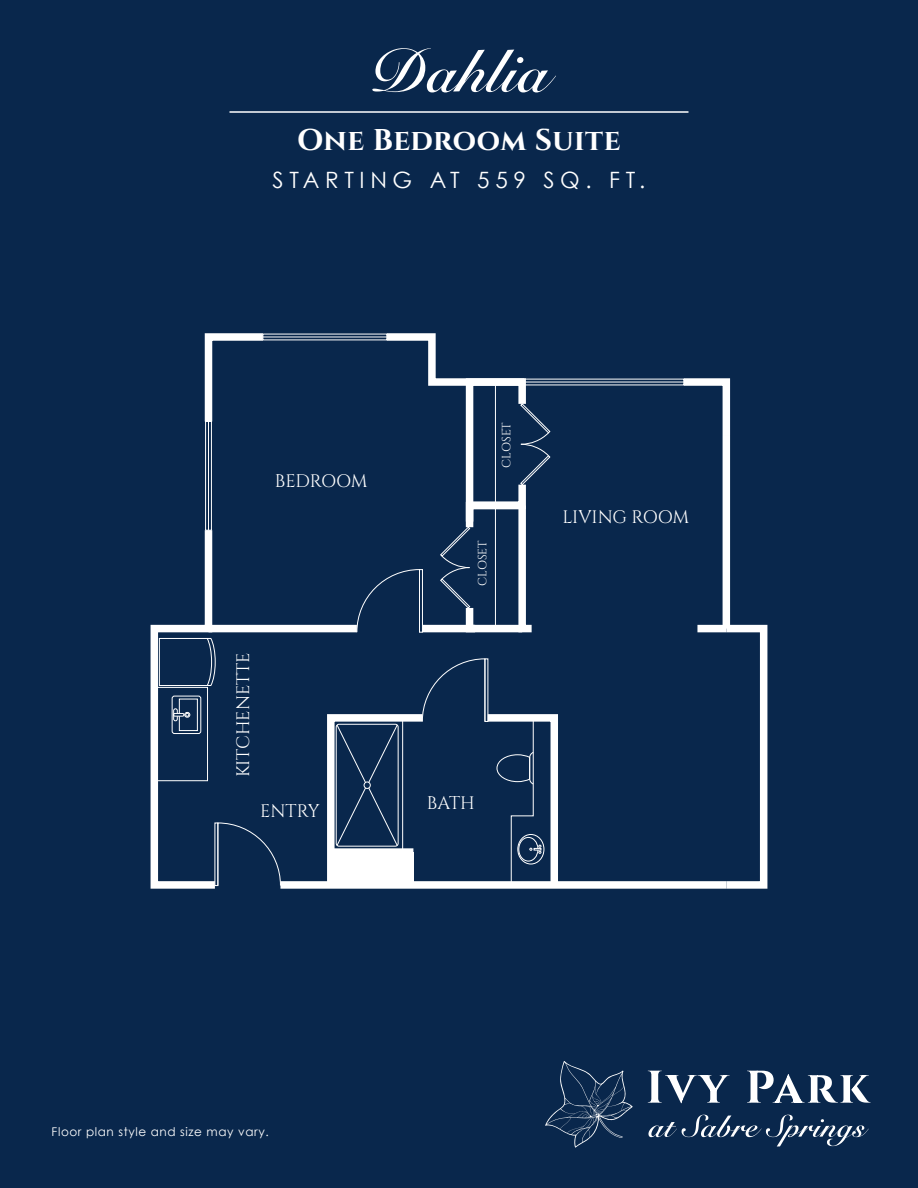
<style>
.page{position:relative;width:918px;height:1188px;background:#09274c}
.page>*{position:absolute;margin:0;border:0;box-sizing:border-box;transform-origin:0 0}
.t1{font:700 60px "Snell Roundhand";color:#fff}
.t2{font:30px "Cinzel";letter-spacing:.015em;color:#fff}
.t3{font:22.5px "Century Gothic";letter-spacing:.25em;color:#fff}
.t4{font:18px "Cinzel";letter-spacing:-.01em;color:#fff}
.t5{font:12px "Century Gothic";letter-spacing:.05em;color:#fff}
.t6{font:12px "Cinzel";color:#fff}
</style>
<div class="page">
<hr style="left:229px;top:111px;width:460px;height:2px;background:#fff">
<svg style="left:676px;top:378px;width:55px;height:65px"></svg>
<hr style="left:263px;top:337px;width:124px;height:1px;background:#fff">
<hr style="left:524px;top:382px;width:160px;height:1px;background:#fff">
<hr style="left:208px;top:421px;width:1px;height:109px;background:#fff">
<div style="left:205px;top:421px;width:7px;height:109px;border:1px solid #fff"></div>
<svg style="left:204px;top:333px;width:66px;height:96px"></svg>
<div style="left:723px;top:435px;width:7px;height:194px;background:#fff"></div>
<div style="left:280px;top:881px;width:446px;height:8px;background:#fff"></div>
<svg style="left:150px;top:523px;width:131px;height:366px"></svg>
<svg style="left:357px;top:333px;width:193px;height:300px"></svg>
<div style="left:209px;top:625px;width:148px;height:7px;background:#fff"></div>
<div style="left:723px;top:625px;width:44px;height:264px;border:8px solid #fff"></div>
<div style="left:697px;top:625px;width:29px;height:7px;background:#fff"></div>
<div style="left:423px;top:625px;width:52px;height:7px;background:#fff"></div>
<svg style="left:323px;top:658px;width:239px;height:231px"></svg>
<svg style="left:648px;top:1071px;width:82px;height:32px"></svg>
<svg style="left:747px;top:1071px;width:124px;height:32px"></svg>
<svg style="left:648px;top:1115px;width:221px;height:32px"></svg>
<svg style="left:545px;top:1061px;width:88px;height:87px"></svg>
<h1 class="t1" style="left:370px;top:35px;width:180px">Dahlia</h1>
<h2 class="t2" style="left:297px;top:121px;width:325px">One Bedroom Suite</h2>
<p class="t3" style="left:273px;top:165px;width:375px">STARTING AT 559 SQ. FT.</p>
<p class="t4" style="left:275px;top:470px;width:94px">BEDROOM</p>
<p class="t4" style="left:232px;top:777px;width:127px;rotate:-90deg">KITCHENETTE</p>
<p class="t4" style="left:260px;top:799px;width:61px">ENTRY</p>
<p class="t6" style="left:499px;top:468px;width:47px;rotate:-90deg">CLOSET</p>
<p class="t6" style="left:475px;top:586px;width:47px;rotate:-90deg">CLOSET</p>
<p class="t4" style="left:562px;top:506px;width:129px">LIVING ROOM</p>
<p class="t4" style="left:427px;top:791px;width:49px">BATH</p>
<p class="t5" style="left:52px;top:1124px;width:219px">Floor plan style and size may vary.</p>
</div>
